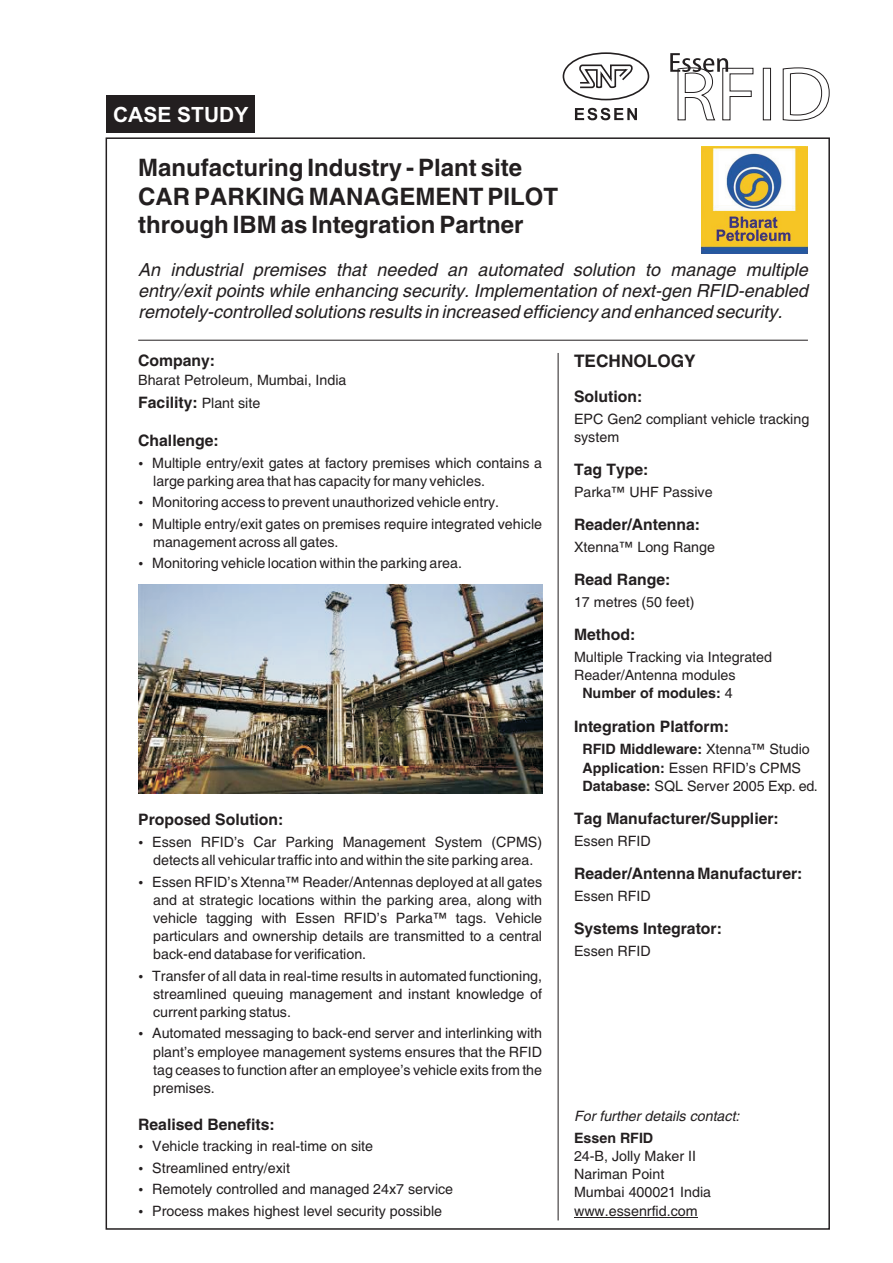
<style>
.page{position:relative;width:893px;height:1263px;background:#fff}
.page>*{position:absolute;margin:0;border:0;box-sizing:border-box;transform-origin:0 0}
.t1{font:700 24px/28.5px "Helvetica";color:#231f20}
.t2{font:700 21px "Arial";color:#fff}
.t3{font:italic 18px/20.9px "Helvetica";color:#231f20}
.t4{font:700 17.25px "Helvetica";color:#231f20}
.t5{font:700 15.75px "Helvetica";color:#231f20}
.t6{font:14.25px/18.1px "Helvetica";color:#231f20}
.t7{font:700 14.25px "Helvetica";color:#231f20}
.t8{font:italic 14.25px "Helvetica";color:#231f20}
.s1{font-weight:400;font-size:14.25px}
.s2{font-weight:400}
.s3{font-weight:700}
</style>
<div class="page">
<div style="left:106px;top:96px;width:149px;height:37px;background:#231f20"></div>
<hr style="left:138px;top:340px;width:670px;height:1px;background:#231f20">
<hr style="left:558px;top:353px;width:1px;height:867px;background:#231f20">
<hr style="left:574px;top:1217px;width:124px;height:1px;background:#231f20">
<svg style="left:575px;top:108px;width:62px;height:12px"></svg>
<svg style="left:579px;top:64px;width:54px;height:25px"></svg>
<div style="left:563px;top:52px;width:86px;height:48px;border:2px solid #231f20;border-radius:50%"></div>
<svg style="left:670px;top:53px;width:160px;height:68px"></svg>
<img style="left:702px;top:147px;width:106px;height:106px">
<img style="left:138px;top:585px;width:404px;height:208px">
<h2 class="t2" style="left:113px;top:106px;width:137px">CASE STUDY</h2>
<h1 class="t1" style="left:138px;top:156px;width:422px">Manufacturing Industry - Plant site<br>CAR PARKING MANAGEMENT PILOT through IBM as Integration Partner</h1>
<p class="t3" style="left:138px;top:261px;width:671px">An<br>entry/exit points while enhancing security. Implementation of next-gen RFID-enabled remotely-controlled solutions results in increased efficiency and enhanced security.</p>
<p class="t3" style="left:171px;top:261px;width:639px">industrial premises that needed an automated solution to manage multiple</p>
<p class="t5" style="left:138px;top:354px;width:79px">Company:</p>
<p class="t6" style="left:138px;top:372px;width:210px">Bharat Petroleum, Mumbai, India</p>
<p class="t5" style="left:138px;top:397px;width:124px">Facility: <span class="s1">Plant site</span></p>
<p class="t5" style="left:138px;top:434px;width:82px">Challenge:</p>
<p class="t6" style="left:153px;top:455px;width:390px;text-indent:-15px">•Multiple entry/exit gates at factory premises which contains a large parking area that has capacity for many vehicles.</p>
<p class="t6" style="left:138px;top:495px;width:362px">•Monitoring access to prevent unauthorized vehicle entry.</p>
<p class="t6" style="left:153px;top:516px;width:390px;text-indent:-15px">•Multiple entry/exit gates on premises require integrated vehicle management across all gates.</p>
<p class="t6" style="left:138px;top:555px;width:325px">•Monitoring vehicle location within the parking area.</p>
<p class="t5" style="left:138px;top:814px;width:147px">Proposed Solution:</p>
<p class="t6" style="left:138px;top:834px;width:405px;text-align:center">•Essen RFID’s Car Parking Management System (CPMS) detects all vehicular traffic into and within the site parking area.</p>
<p class="t6" style="left:153px;top:874px;width:390px;text-align:justify;text-indent:-15px">•Essen RFID’s Xtenna™ Reader/Antennas deployed at all gates and at strategic locations within the parking area, along with vehicle tagging with Essen RFID’s Parka™ tags. Vehicle particulars and ownership details are transmitted to a central back-end database for verification.</p>
<p class="t6" style="left:153px;top:968px;width:390px;text-align:justify;text-indent:-15px">•Transfer of all data in real-time results in automated functioning, streamlined queuing management and instant knowledge of current parking status.</p>
<p class="t6" style="left:153px;top:1026px;width:390px;text-align:justify;text-indent:-15px">•Automated messaging to back-end server and interlinking with plant’s employee management systems ensures that the RFID tag ceases to function after an employee’s vehicle exits from the premises.</p>
<p class="t5" style="left:138px;top:1118px;width:138px">Realised Benefits:</p>
<p class="t6" style="left:138px;top:1139px;width:236px">•Vehicle tracking in real-time on site</p>
<p class="t6" style="left:138px;top:1160px;width:153px">•Streamlined entry/exit</p>
<p class="t6" style="left:138px;top:1181px;width:317px">•Remotely controlled and managed 24x7 service</p>
<p class="t6" style="left:138px;top:1203px;width:305px">•Process makes highest level security possible</p>
<p class="t4" style="left:574px;top:355px;width:123px">TECHNOLOGY</p>
<p class="t5" style="left:574px;top:390px;width:70px">Solution:</p>
<p class="t6" style="left:574px;top:411px;width:237px">EPC Gen2 compliant vehicle tracking system</p>
<p class="t5" style="left:574px;top:463px;width:76px">Tag Type:</p>
<p class="t6" style="left:574px;top:484px;width:140px">Parka™ UHF Passive</p>
<p class="t5" style="left:574px;top:518px;width:128px">Reader/Antenna:</p>
<p class="t6" style="left:574px;top:539px;width:143px">Xtenna™ Long Range</p>
<p class="t5" style="left:574px;top:573px;width:98px">Read Range:</p>
<p class="t6" style="left:574px;top:594px;width:122px">17 metres (50 feet)</p>
<p class="t5" style="left:574px;top:628px;width:63px">Method:</p>
<p class="t6" style="left:574px;top:649px;width:199px">Multiple Tracking via Integrated</p>
<p class="t6" style="left:574px;top:667px;width:163px">Reader/Antenna modules</p>
<p class="t7" style="left:582px;top:688px;width:152px">Number of modules: <span class="s2">4</span></p>
<p class="t5" style="left:574px;top:720px;width:156px">Integration Platform:</p>
<p class="t6" style="left:583px;top:741px;width:237px;line-height:18.6px"><span class="s3">RFID Middleware:</span> Xtenna™ Studio<br><span class="s3">Application:</span> Essen RFID’s CPMS<br><span class="s3">Database:</span> SQL Server 2005 Exp. ed.</p>
<p class="t5" style="left:574px;top:813px;width:206px">Tag Manufacturer/Supplier:</p>
<p class="t6" style="left:574px;top:834px;width:78px">Essen RFID</p>
<p class="t5" style="left:574px;top:868px;width:230px">Reader/Antenna Manufacturer:</p>
<p class="t6" style="left:574px;top:888px;width:78px">Essen RFID</p>
<p class="t5" style="left:574px;top:923px;width:149px">Systems Integrator:</p>
<p class="t6" style="left:574px;top:943px;width:78px">Essen RFID</p>
<p class="t8" style="left:574px;top:1111px;width:167px">For further details contact:</p>
<p class="t7" style="left:574px;top:1133px;width:81px">Essen RFID</p>
<p class="t6" style="left:574px;top:1148px;width:139px">24-B, Jolly Maker II<br>Nariman Point<br>Mumbai 400021 India www.essenrfid.com</p>
</div>
